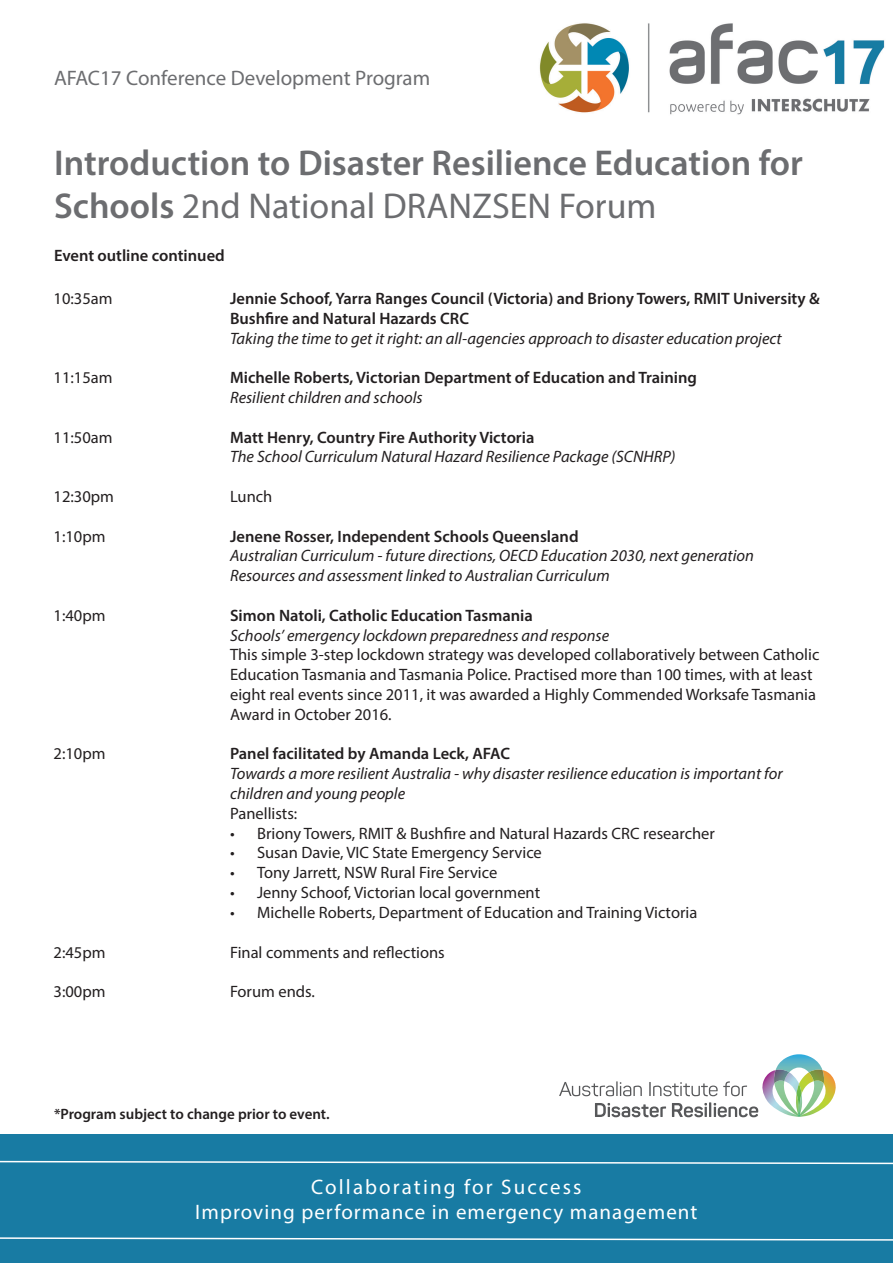
<style>
.page{position:relative;width:893px;height:1263px;background:#fff}
.page>*{position:absolute;margin:0;border:0;box-sizing:border-box;transform-origin:0 0}
.t1{font:600 36px/43.2px "Myriad Pro";color:#6c6d70}
.t2{font:21px/25.2px "Myriad Pro";letter-spacing:.05em;color:#fff;text-align:center}
.t3{font:21px "Myriad Pro";color:#6c6d70}
.t4{font:16.5px/19.8px "Myriad Pro";color:#231f20}
.t5{font:italic 16.5px/19.8px "Myriad Pro";color:#231f20}
.t6{font:600 16.5px/19.8px "Myriad Pro";color:#231f20}
.t7{font:600 15px "Myriad Pro";color:#231f20}
.s1{font-weight:400}
.s2{font-weight:600;font-style:normal}
</style>
<div class="page">
<img style="left:539px;top:23px;width:346px;height:92px">
<div style="left:0;top:1134px;width:893px;height:129px;background:#187ba3"></div>
<svg style="left:0;top:1160px;width:893px;height:5px"></svg>
<svg style="left:0;top:1237px;width:893px;height:4px"></svg>
<svg style="left:559px;top:1054px;width:277px;height:64px"></svg>
<p class="t3" style="left:54px;top:65px;width:378px">AFAC17 Conference Development Program</p>
<p class="t1" style="left:54px;top:140px;width:750px">Introduction to Disaster Resilience Education for<br>Schools <span class="s1">2nd National DRANZSEN Forum</span></p>
<p class="t6" style="left:54px;top:245px;width:172px">Event outline continued</p>
<p class="t4" style="left:54px;top:288px;width:60px">10:35am</p>
<p class="t4" style="left:54px;top:367px;width:60px">11:15am</p>
<p class="t4" style="left:54px;top:427px;width:60px">11:50am</p>
<p class="t4" style="left:54px;top:486px;width:62px">12:30pm</p>
<p class="t4" style="left:54px;top:526px;width:53px">1:10pm</p>
<p class="t4" style="left:54px;top:605px;width:53px">1:40pm</p>
<p class="t4" style="left:54px;top:744px;width:53px">2:10pm</p>
<p class="t4" style="left:54px;top:942px;width:53px">2:45pm</p>
<p class="t4" style="left:54px;top:981px;width:53px">3:00pm</p>
<p class="t6" style="left:230px;top:288px;width:591px">Jennie Schoof, Yarra Ranges Council (Victoria) and Briony Towers, RMIT University &amp;<br>Bushfire and Natural Hazards CRC</p>
<p class="t5" style="left:230px;top:328px;width:553px">Taking the time to get it right: an all-agencies approach to disaster education project</p>
<p class="t6" style="left:230px;top:367px;width:468px">Michelle Roberts, Victorian Department of Education and Training</p>
<p class="t5" style="left:230px;top:387px;width:194px">Resilient children and schools</p>
<p class="t6" style="left:230px;top:427px;width:306px">Matt Henry, Country Fire Authority Victoria</p>
<p class="t5" style="left:230px;top:447px;width:447px">The School Curriculum Natural Hazard Resilience Package (SCNHRP)</p>
<p class="t4" style="left:230px;top:486px;width:44px">Lunch</p>
<p class="t6" style="left:230px;top:526px;width:350px">Jenene Rosser, Independent Schools Queensland</p>
<p class="t5" style="left:230px;top:546px;width:525px">Australian Curriculum - future directions, OECD Education 2030, next generation<br>Resources and assessment linked to Australian Curriculum</p>
<p class="t5" style="left:230px;top:605px;width:381px"><span class="s2">Simon Natoli, Catholic Education Tasmania<br></span>Schools’ emergency lockdown preparedness and response</p>
<p class="t4" style="left:230px;top:645px;width:591px">This simple 3-step lockdown strategy was developed collaboratively between Catholic Education Tasmania and Tasmania Police. Practised more than 100 times, with at least eight real events since 2011, it was awarded a Highly Commended Worksafe Tasmania Award in October 2016.</p>
<p class="t6" style="left:230px;top:744px;width:281px">Panel facilitated by Amanda Leck, AFAC</p>
<p class="t5" style="left:230px;top:763px;width:554px">Towards a more resilient Australia - why disaster resilience education is important for children and young people</p>
<p class="t4" style="left:230px;top:803px;width:69px">Panellists:</p>
<p class="t4" style="left:230px;top:823px;width:486px">• Briony Towers, RMIT &amp; Bushfire and Natural Hazards CRC researcher</p>
<p class="t4" style="left:230px;top:843px;width:313px">• Susan Davie, VIC State Emergency Service</p>
<p class="t4" style="left:230px;top:862px;width:269px">• Tony Jarrett, NSW Rural Fire Service</p>
<p class="t4" style="left:230px;top:882px;width:312px">• Jenny Schoof, Victorian local government</p>
<p class="t4" style="left:230px;top:902px;width:469px">• Michelle Roberts, Department of Education and Training Victoria</p>
<p class="t4" style="left:230px;top:942px;width:216px">Final comments and reflections</p>
<p class="t4" style="left:230px;top:981px;width:86px">Forum ends.</p>
<p class="t7" style="left:54px;top:1104px;width:277px">*Program subject to change prior to event.</p>
<p class="t2" style="left:195px;top:1174px;width:504px">Collaborating for Success<br>Improving performance in emergency management</p>
</div>
